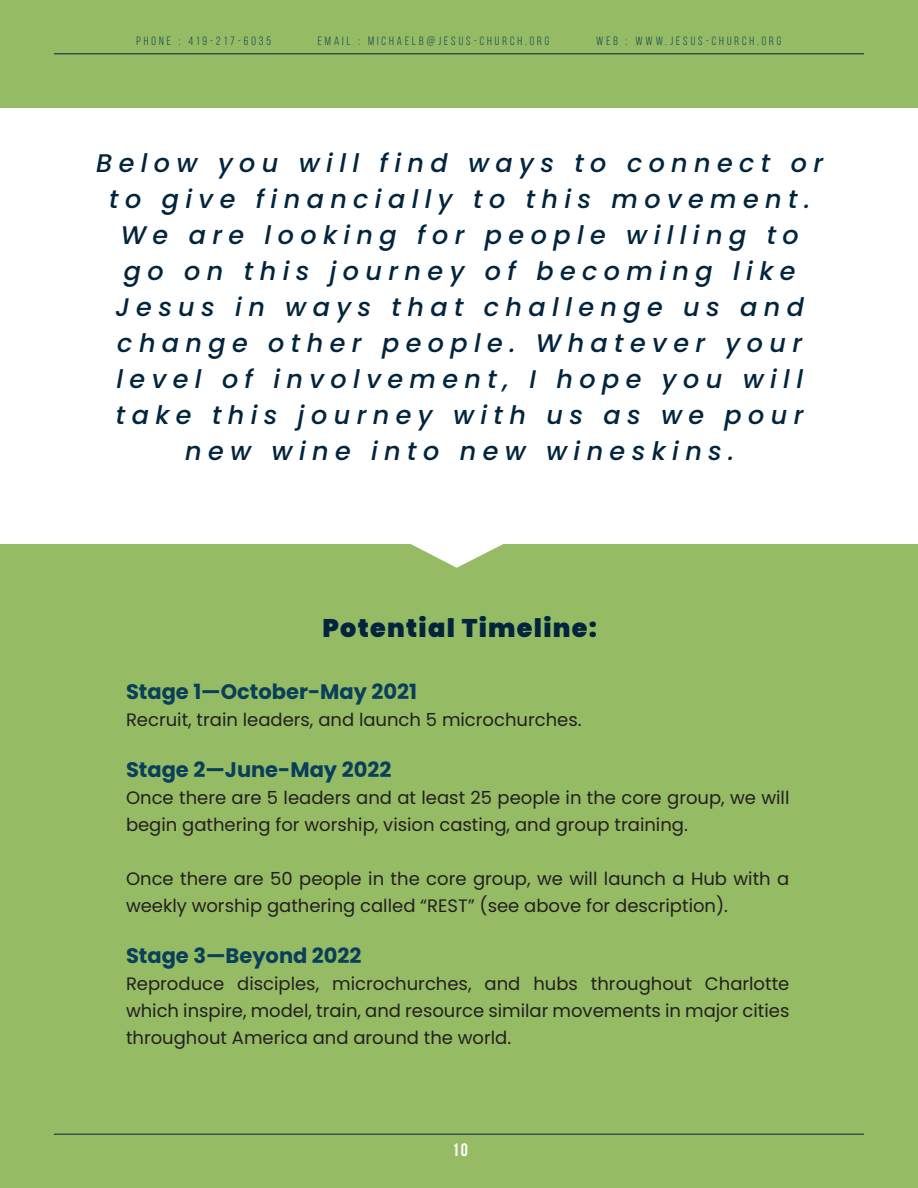
<style>
.page{position:relative;width:918px;height:1188px;background:#95bb64}
.page>*{position:absolute;margin:0;border:0;box-sizing:border-box;transform-origin:0 0}
.t1{font:italic 500 25.5px/36px "Poppins";letter-spacing:.25em;color:#02253d;text-align:center}
.t2{font:900 25.5px "Poppins";letter-spacing:.05em;color:#02253d}
.t3{font:700 21px "Poppins";color:#093f5a}
.t4{font:18px/27px "Poppins";color:#231f20}
.t5{font:700 18px "Bebas Neue";color:#fff}
.t6{font:12px "Bebas Neue";letter-spacing:.25em;color:#093f5a}
</style>
<div class="page">
<svg style="left:411px;top:544px;width:92px;height:24px"></svg>
<hr style="left:54px;top:54px;width:810px;height:1px;background:#02253d">
<hr style="left:54px;top:1134px;width:810px;height:1px;background:#02253d">
<div style="left:0;top:108px;width:918px;height:436px;background:#fff"></div>
<p class="t6" style="left:137px;top:35px;width:136px">PHONE : 419-217-6035</p>
<p class="t6" style="left:318px;top:35px;width:233px">EMAIL : MICHAELB@JESUS-CHURCH.ORG</p>
<p class="t6" style="left:596px;top:35px;width:187px">WEB : WWW.JESUS-CHURCH.ORG</p>
<p class="t1" style="left:96px;top:145px;width:728px">Below you will find ways to connect or to give financially to this movement.<br>We are looking for people willing to<br>go on this journey of becoming like Jesus in ways that challenge us and change other people. Whatever your level of involvement, I hope you will take this journey with us as we pour new wine into new wineskins.</p>
<h1 class="t2" style="left:322px;top:613px;width:276px">Potential Timeline:</h1>
<p class="t3" style="left:126px;top:680px;width:293px">Stage 1—October-May 2021</p>
<p class="t4" style="left:126px;top:707px;width:457px">Recruit, train leaders, and launch 5 microchurches.</p>
<p class="t3" style="left:126px;top:758px;width:267px">Stage 2—June-May 2022</p>
<p class="t4" style="left:126px;top:785px;width:665px">Once there are 5 leaders and at least 25 people in the core group, we will begin gathering for worship, vision casting, and group training.</p>
<p class="t4" style="left:126px;top:866px;width:665px">Once there are 50 people in the core group, we will launch a Hub with a weekly worship gathering called “REST” (see above for description).</p>
<p class="t3" style="left:126px;top:944px;width:237px">Stage 3—Beyond 2022</p>
<p class="t4" style="left:126px;top:971px;width:665px;text-align:justify">Reproduce disciples, microchurches, and hubs throughout Charlotte which inspire, model, train, and resource similar movements in major cities throughout America and around the world.</p>
<p class="t5" style="left:452px;top:1140px;width:18px">10</p>
</div>
